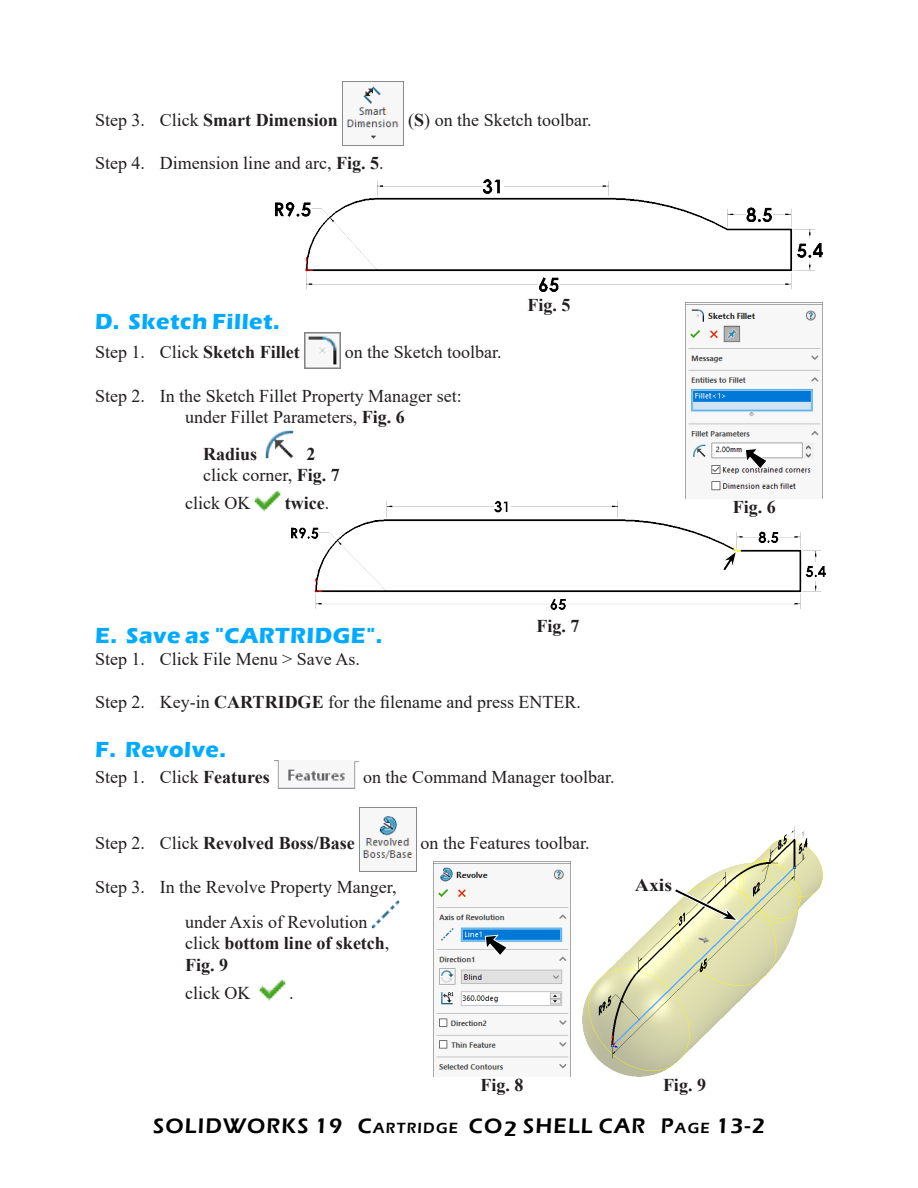
<style>
.page{position:relative;width:918px;height:1188px;background:#fff}
.page>*{position:absolute;margin:0;border:0;box-sizing:border-box;transform-origin:0 0}
.Subhead_1{font:700 22.5px "Eras ITC";letter-spacing:.025em;color:#00abff}
.t1{font:600 21.75px "Eras ITC";letter-spacing:.055em;color:#000}
.Body_text{font:18px/21.6px "Times New Roman";color:#231f20}
.Body_text-2{font:700 18px/21.6px "Times New Roman";color:#231f20}
.Fig_No{font:700 18px "Times New Roman";color:#231f20}
.Coor{font:700 18px "Times New Roman";color:#231f20;scale:1.1 1}
.s1{font-weight:400}
.s2{font-weight:700}
.s3{font-size:15.15px}
</style>
<div class="page">
<img style="left:342px;top:81px;width:62px;height:64px">
<img style="left:304px;top:333px;width:36px;height:36px">
<img style="left:265px;top:430px;width:29px;height:29px">
<img style="left:254px;top:489px;width:27px;height:23px">
<img style="left:274px;top:760px;width:85px;height:29px">
<img style="left:359px;top:808px;width:57px;height:64px">
<img style="left:371px;top:900px;width:29px;height:29px">
<img style="left:259px;top:978px;width:27px;height:23px">
<img style="left:275px;top:180px;width:548px;height:112px">
<img style="left:686px;top:302px;width:137px;height:196px">
<svg style="left:745px;top:448px;width:23px;height:22px"></svg>
<img style="left:291px;top:501px;width:535px;height:108px">
<svg style="left:720px;top:550px;width:18px;height:22px"></svg>
<img style="left:433px;top:862px;width:137px;height:214px">
<svg style="left:485px;top:935px;width:23px;height:21px"></svg>
<img style="left:582px;top:826px;width:241px;height:250px">
<svg style="left:674px;top:888px;width:64px;height:34px;background:#d6d6b1"></svg>
<p class="Body_text-2" style="left:95px;top:108px;width:244px"><span class="s1">Step 3. Click</span> Smart Dimension</p>
<p class="Body_text" style="left:408px;top:108px;width:185px">(<span class="s2">S</span>) on the Sketch toolbar.</p>
<p class="Body_text" style="left:95px;top:151px;width:290px">Step 4. Dimension line and arc, <span class="s2">Fig. 5</span>.</p>
<p class="Subhead_1" style="left:95px;top:309px;width:186px">D. Sketch Fillet.</p>
<p class="Body_text-2" style="left:95px;top:341px;width:206px"><span class="s1">Step 1. Click</span> Sketch Fillet</p>
<p class="Body_text" style="left:345px;top:341px;width:158px">on the Sketch toolbar.</p>
<p class="Body_text" style="left:185px;top:384px;width:278px;text-indent:-90px">Step 2. In the Sketch Fillet Property Manager set: under Fillet Parameters, <span class="s2">Fig. 6</span></p>
<p class="Body_text-2" style="left:203px;top:442px;width:56px">Radius</p>
<p class="Body_text" style="left:203px;top:442px;width:138px;text-indent:104px"><span class="s2">2 </span>click corner, <span class="s2">Fig. 7</span></p>
<p class="Body_text" style="left:185px;top:492px;width:67px">click OK</p>
<p class="Body_text-2" style="left:285px;top:492px;width:46px">twice<span class="s1">.</span></p>
<p class="Fig_No" style="left:528px;top:292px;width:45px">Fig. 5</p>
<p class="Fig_No" style="left:733px;top:494px;width:45px">Fig. 6</p>
<p class="Fig_No" style="left:537px;top:613px;width:45px">Fig. 7</p>
<p class="Subhead_1" style="left:95px;top:623px;width:289px">E. Save as "CARTRIDGE".</p>
<p class="Body_text" style="left:95px;top:647px;width:266px">Step 1. Click File Menu &gt; Save As.</p>
<p class="Body_text" style="left:95px;top:691px;width:488px">Step 2. Key-in <span class="s2">CARTRIDGE</span> for the filename and press ENTER.</p>
<p class="Subhead_1" style="left:95px;top:736px;width:133px">F. Revolve.</p>
<p class="Body_text" style="left:95px;top:765px;width:176px">Step 1. Click <span class="s2">Features</span></p>
<p class="Body_text" style="left:363px;top:765px;width:253px">on the Command Manager toolbar.</p>
<p class="Body_text-2" style="left:95px;top:832px;width:261px"><span class="s1">Step 2. Click</span> Revolved Boss/Base</p>
<p class="Body_text" style="left:421px;top:832px;width:170px">on the Features toolbar.</p>
<p class="Body_text" style="left:185px;top:868px;width:213px;line-height:35.1px;text-indent:-90px">Step 3. In the Revolve Property Manger, under Axis of Revolution</p>
<p class="Body_text-2" style="left:185px;top:932px;width:206px"><span class="s1">click</span> bottom line of sketch<span class="s1">,<br></span>Fig. 9</p>
<p class="Body_text" style="left:185px;top:981px;width:67px">click OK</p>
<p class="Body_text" style="left:289px;top:981px;width:6px">.</p>
<p class="Coor" style="left:635px;top:872px;width:36px">Axis</p>
<p class="Fig_No" style="left:480px;top:1072px;width:45px">Fig. 8</p>
<p class="Fig_No" style="left:663px;top:1072px;width:45px">Fig. 9</p>
<p class="t1" style="left:153px;top:1114px;width:264px">SOLIDWORKS 19 C<span class="s3">ARTRID</span></p>
<p class="t1" style="left:436px;top:1114px;width:330px"><span class="s3">GE</span> CO2 SHELL CAR P<span class="s3">AGE</span> 13-2</p>
</div>
